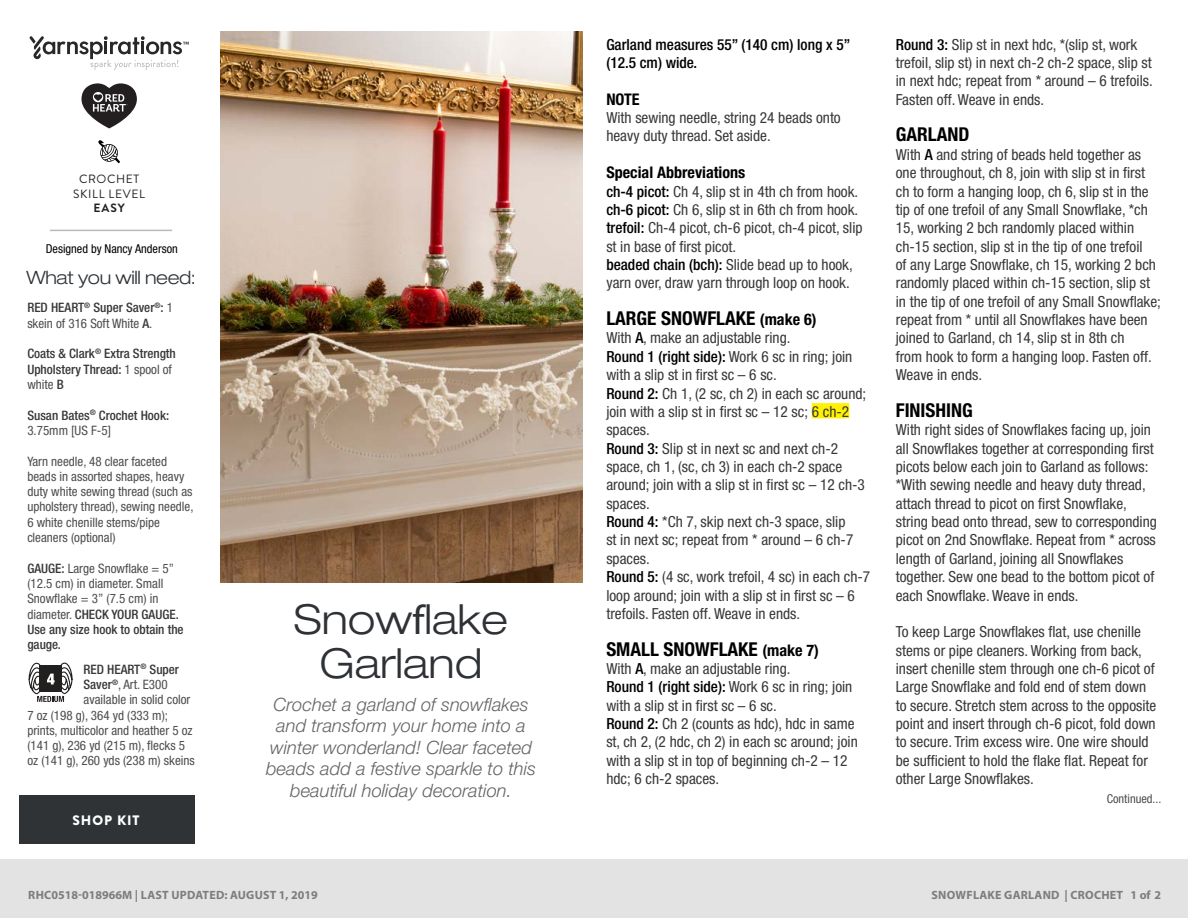
<style>
.page{position:relative;width:1188px;height:918px;background:#fff}
.page>*{position:absolute;margin:0;border:0;box-sizing:border-box;transform-origin:0 0}
.t1{font:300 expanded 41.25px/44.4px "Helvetica Neue LT Std";color:#2e3236;text-align:center}
.t2{font:700 condensed 19.2px "Helvetica Neue LT Std";color:#000}
.t3{font:italic 300 18.3px/21.5px "Helvetica Neue LT Std";color:#636466;text-align:center}
.t4{font:300 expanded 18.3px "Helvetica Neue LT Std";letter-spacing:-.02em;color:#2e3236}
.t5{font:700 condensed 16.05px "Helvetica Neue LT Std";color:#000}
.t6{font:condensed 15.3px/18.3px "Helvetica Neue LT Std";color:#383839}
.t7{font:500 condensed 15.3px/18.3px "Helvetica Neue LT Std";color:#000}
.t8{font:900 13.65px "Brandon Grotesque";letter-spacing:.065em;color:#fff}
.t9{font:condensed 13.05px/15.3px "Helvetica Neue LT Std";color:#4d4d4f}
.t10{font:500 condensed 13.05px/15.3px "Helvetica Neue LT Std";color:#383839}
.t11{font:condensed 12.3px "Helvetica Neue LT Std";color:#000}
.t12{font:condensed 12.3px "Helvetica Neue LT Std";color:#4d4d4f}
.t13{font:700 12px "Myriad Pro";letter-spacing:.02em;color:#7d7d7d}
.Skill_Level{font:12px "Brandon Grotesque";letter-spacing:.05em;color:#231f20}
.Skill_Level-2{font:700 12px "Brandon Grotesque";color:#231f20}
.t14{font:9.9px "Helvetica LT Std";letter-spacing:.02em;color:#000}
.s1{font-weight:500;color:#383839}
.s2{font-weight:400;color:#4d4d4f}
.s3{font-family:"Myriad Pro";font-weight:400;font-stretch:normal}
.s4{font-weight:500;color:#000}
.s5{font-size:16.05px}
.s6{font-weight:500;font-size:13.8px}
</style>
<div class="page">
<div style="left:812px;top:403px;width:37px;height:15px;background:#fff200"></div>
<img style="left:220px;top:31px;width:362px;height:551px">
<svg style="left:28px;top:662px;width:45px;height:40px"></svg>
<div style="left:0;top:860px;width:1188px;height:58px;background:#e4e3e3"></div>
<svg style="left:98px;top:140px;width:22px;height:23px"></svg>
<svg style="left:30px;top:36px;width:159px;height:34px"></svg>
<svg style="left:81px;top:83px;width:56px;height:45px"></svg>
<hr style="left:50px;top:230px;width:122px;height:1px;background:#bbbaba">
<div style="left:19px;top:795px;width:175px;height:48px;background:#2f3336"></div>
<p class="Skill_Level" style="left:79px;top:171px;width:62px">CROCHET</p>
<p class="Skill_Level" style="left:73px;top:185px;width:73px">SKILL LEVEL</p>
<p class="Skill_Level-2" style="left:94px;top:200px;width:33px">EASY</p>
<p class="t11" style="left:46px;top:241px;width:134px">Designed by Nancy Anderson</p>
<p class="t4" style="left:27px;top:267px;width:171px">What you will need:</p>
<p class="t9" style="left:27px;top:300px;width:147px"><span class="s1">RED HEART</span><sup>®</sup> <span class="s1">Super Saver</span><sup>®</sup><span class="s1">:</span> 1 skein of 316 Soft White <span class="s1">A</span>.</p>
<p class="t10" style="left:27px;top:346px;width:150px">Coats &amp; Clark<sup>®</sup> Extra Strength<br>Upholstery Thread: <span class="s2">1 spool of white</span> B</p>
<p class="t10" style="left:27px;top:407px;width:143px">Susan Bates<sup>®</sup> Crochet Hook:<br><span class="s2">3.75mm [US F-5]</span></p>
<p class="t9" style="left:27px;top:453px;width:168px">Yarn needle, 48 clear faceted beads in assorted shapes, heavy duty white sewing thread (such as upholstery thread), sewing needle,<br>6 white chenille stems/pipe cleaners (optional)</p>
<p class="t9" style="left:27px;top:560px;width:153px"><span class="s1">GAUGE:</span> Large Snowflake = 5” (12.5 cm) in diameter. Small<br>Snowflake = 3” (7.5 cm) in diameter. <span class="s1">CHECK YOUR GAUGE.</span></p>
<p class="t10" style="left:27px;top:621px;width:158px">Use any size hook to obtain the gauge.</p>
<p class="t10" style="left:84px;top:661px;width:97px">RED HEART<sup>®</sup> Super</p>
<p class="t9" style="left:84px;top:677px;width:86px"><span class="s1">Saver</span><sup>®</sup>, Art. E300</p>
<p class="t9" style="left:84px;top:692px;width:108px">available in solid color</p>
<p class="t9" style="left:27px;top:707px;width:142px">7 oz (198 g), 364 yd (333 m);</p>
<p class="t9" style="left:27px;top:722px;width:167px">prints, multicolor and heather 5 oz</p>
<p class="t9" style="left:27px;top:738px;width:159px">(141 g), 236 yd (215 m), flecks 5</p>
<p class="t9" style="left:27px;top:753px;width:169px">oz (141 g), 260 yds (238 m) skeins</p>
<p class="t8" style="left:72px;top:810px;width:69px">SHOP KIT</p>
<p class="t1" style="left:294px;top:596px;width:216px">Snow<span class="s3">f</span>lake<br>Garland</p>
<p class="t3" style="left:266px;top:693px;width:271px">Crochet a garland of snowflakes and transform your home into a winter wonderland! Clear faceted beads add a festive sparkle to this beautiful holiday decoration.</p>
<p class="t7" style="left:606px;top:35px;width:245px">Garland measures 55” (140 cm) long x 5” (12.5 cm) wide.</p>
<p class="t5" style="left:606px;top:89px;width:35px">NOTE</p>
<p class="t6" style="left:606px;top:108px;width:236px">With sewing needle, string 24 beads onto heavy duty thread. Set aside.</p>
<p class="t5" style="left:606px;top:163px;width:141px">Special Abbreviations</p>
<p class="t6" style="left:606px;top:182px;width:258px"><span class="s4">ch-4 picot:</span> Ch 4, slip st in 4th ch from hook. <span class="s4">ch-6 picot:</span> Ch 6, slip st in 6th ch from hook. <span class="s4">trefoil:</span> Ch-4 picot, ch-6 picot, ch-4 picot, slip st in base of first picot.<br><span class="s4">beaded chain (bch):</span> Slide bead up to hook, yarn over, draw yarn through loop on hook.</p>
<p class="t2" style="left:606px;top:307px;width:212px">LARGE SNOWFLAKE <span class="s5">(make 6)</span></p>
<p class="t6" style="left:606px;top:329px;width:265px">With <span class="s4">A</span>, make an adjustable ring.<br><span class="s4">Round 1 (right side):</span> Work 6 sc in ring; join with a slip st in first sc – 6 sc.<br><span class="s4">Round 2:</span> Ch 1, (2 sc, ch 2) in each sc around; join with a slip st in first sc – 12 sc; 6 ch-2 spaces.<br><span class="s4">Round 3:</span> Slip st in next sc and next ch-2 space, ch 1, (sc, ch 3) in each ch-2 space around; join with a slip st in first sc – 12 ch-3 spaces.<br><span class="s4">Round 4:</span> *Ch 7, skip next ch-3 space, slip<br>st in next sc; repeat from * around – 6 ch-7 spaces.<br><span class="s4">Round 5:</span> (4 sc, work trefoil, 4 sc) in each ch-7 loop around; join with a slip st in first sc – 6 trefoils. Fasten off. Weave in ends.</p>
<p class="t2" style="left:606px;top:637px;width:214px">SMALL SNOWFLAKE <span class="s5">(make 7)</span></p>
<p class="t6" style="left:606px;top:659px;width:253px">With <span class="s4">A</span>, make an adjustable ring.<br><span class="s4">Round 1 (right side):</span> Work 6 sc in ring; join with a slip st in first sc – 6 sc.<br><span class="s4">Round 2:</span> Ch 2 (counts as hdc), hdc in same st, ch 2, (2 hdc, ch 2) in each sc around; join with a slip st in top of beginning ch-2 – 12 hdc; 6 ch-2 spaces.</p>
<p class="t6" style="left:896px;top:35px;width:259px"><span class="s4">Round 3:</span> Slip st in next hdc, *(slip st, work trefoil, slip st) in next ch-2 ch-2 space, slip st in next hdc; repeat from * around – 6 trefoils.<br>Fasten off. Weave in ends.</p>
<p class="t2" style="left:896px;top:123px;width:75px">GARLAND</p>
<p class="t6" style="left:896px;top:145px;width:267px">With <span class="s4">A</span> and string of beads held together as one throughout, ch 8, join with slip st in first ch to form a hanging loop, ch 6, slip st in the tip of one trefoil of any Small Snowflake, *ch 15, working 2 bch randomly placed within ch-15 section, slip st in the tip of one trefoil<br>of any Large Snowflake, ch 15, working 2 bch randomly placed within ch-15 section, slip st in the tip of one trefoil of any Small Snowflake; repeat from * until all Snowflakes have been joined to Garland, ch 14, slip st in 8th ch<br>from hook to form a hanging loop. Fasten off.<br>Weave in ends.</p>
<p class="t2" style="left:896px;top:398px;width:79px">FINISHING</p>
<p class="t6" style="left:896px;top:421px;width:263px">With right sides of Snowflakes facing up, join all Snowflakes together at corresponding first picots below each join to Garland as follows: *With sewing needle and heavy duty thread, attach thread to picot on first Snowflake, string bead onto thread, sew to corresponding picot on 2nd Snowflake. Repeat from * across length of Garland, joining all Snowflakes together. Sew one bead to the bottom picot of each Snowflake. Weave in ends.</p>
<p class="t6" style="left:896px;top:623px;width:262px">To keep Large Snowflakes flat, use chenille stems or pipe cleaners. Working from back, insert chenille stem through one ch-6 picot of Large Snowflake and fold end of stem down to secure. Stretch stem across to the opposite point and insert through ch-6 picot, fold down to secure. Trim excess wire. One wire should be sufficient to hold the flake flat. Repeat for other Large Snowflakes.</p>
<p class="t12" style="left:1107px;top:791px;width:56px">Continued...</p>
<p class="t14" style="left:27px;top:893px;width:98px">©2014 Coats &amp; Clark</p>
<p class="t12" style="left:1107px;top:887px;width:56px">Page <span class="s6">1</span> of <span class="s6">2</span></p>
<p class="t13" style="left:28px;top:887px;width:291px">RHC0518-018966M | LAST UPDATED: AUGUST 1, 2019</p>
<p class="t13" style="left:932px;top:887px;width:231px">SNOWFLAKE GARLAND | CROCHET 1 of 2</p>
</div>
